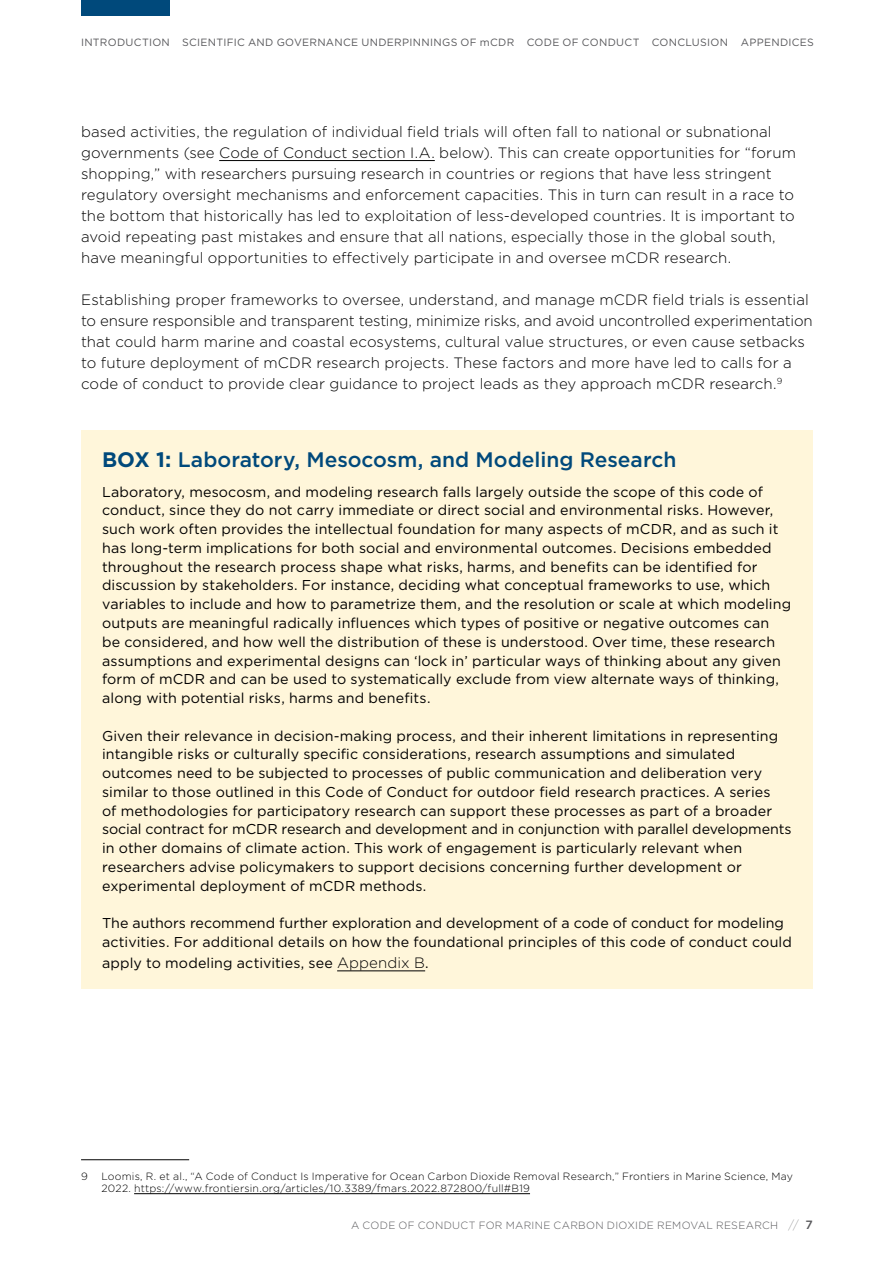
<style>
.page{position:relative;width:894px;height:1263px;background:#fff}
.page>*{position:absolute;margin:0;border:0;box-sizing:border-box;transform-origin:0 0}
.t1{font:500 21px "Gotham";color:#00497b}
.t2{font:300 15px/21px "Gotham";letter-spacing:.005em;color:#000}
.t3{font:14.25px/18.8px "Gotham";letter-spacing:.005em;color:#000}
.t4{font:300 10.5px/12px "Gotham";letter-spacing:.02em;color:#000}
.t5{font:10.5px "Gotham";letter-spacing:.03em;color:#58585b}
.t6{font:300 10.5px "Gotham";letter-spacing:.03em;color:#58585b}
.s1{font-weight:700}
.s2{font-weight:300;font-size:15px}
.s3{font-weight:100;font-size:12px}
.s4{font-weight:500;font-size:12px}
</style>
<div class="page">
<div style="left:81px;top:0;width:89px;height:16px;background:#00497b"></div>
<hr style="left:219px;top:160px;width:215px;height:1px;background:#000">
<div style="left:81px;top:430px;width:731px;height:558px;background:#fff6da"></div>
<hr style="left:337px;top:970px;width:88px;height:1px;background:#000">
<hr style="left:81px;top:1159px;width:108px;height:1px;background:#000">
<hr style="left:134px;top:1193px;width:396px;height:1px;background:#000">
<p class="t5" style="left:81px;top:36px;width:734px">INTRODUCTION SCIENTIFIC AND GOVERNANCE UNDERPINNINGS OF mCDR CODE OF CONDUCT CONCLUSION APPENDICES</p>
<p class="t2" style="left:81px;top:120px;width:716px">based activities, the regulation of individual field trials will often fall to national or subnational governments (see Code of Conduct section I.A. below). This can create opportunities for “forum shopping,” with researchers pursuing research in countries or regions that have less stringent regulatory oversight mechanisms and enforcement capacities. This in turn can result in a race to the bottom that historically has led to exploitation of less-developed countries. It is important to avoid repeating past mistakes and ensure that all nations, especially those in the global south, have meaningful opportunities to effectively participate in and oversee mCDR research.</p>
<p class="t2" style="left:81px;top:288px;width:732px">Establishing proper frameworks to oversee, understand, and manage mCDR field trials is essential to ensure responsible and transparent testing, minimize risks, and avoid uncontrolled experimentation that could harm marine and coastal ecosystems, cultural value structures, or even cause setbacks to future deployment of mCDR research projects. These factors and more have led to calls for a code of conduct to provide clear guidance to project leads as they approach mCDR research.<sup>9</sup></p>
<h1 class="t1" style="left:102px;top:446px;width:575px"><span class="s1">BOX 1:</span> Laboratory, Mesocosm, and Modeling Research</h1>
<p class="t3" style="left:102px;top:482px;width:690px">Laboratory, mesocosm, and modeling research falls largely outside the scope of this code of conduct, since they do not carry immediate or direct social and environmental risks. However, such work often provides the intellectual foundation for many aspects of mCDR, and as such it has long-term implications for both social and environmental outcomes. Decisions embedded throughout the research process shape what risks, harms, and benefits can be identified for discussion by stakeholders. For instance, deciding what conceptual frameworks to use, which variables to include and how to parametrize them, and the resolution or scale at which modeling outputs are meaningful radically influences which types of positive or negative outcomes can<br>be considered, and how well the distribution of these is understood. Over time, these research assumptions and experimental designs can ‘lock in’ particular ways of thinking about any given form of mCDR and can be used to systematically exclude from view alternate ways of thinking, along with potential risks, harms and benefits.</p>
<p class="t3" style="left:102px;top:726px;width:690px">Given their relevance in decision-making process, and their inherent limitations in representing intangible risks or culturally specific considerations, research assumptions and simulated outcomes need to be subjected to processes of public communication and deliberation very similar to those outlined in this Code of Conduct for outdoor field research practices. A series<br>of methodologies for participatory research can support these processes as part of a broader social contract for mCDR research and development and in conjunction with parallel developments in other domains of climate action. This work of engagement is particularly relevant when researchers advise policymakers to support decisions concerning further development or experimental deployment of mCDR methods.</p>
<p class="t3" style="left:102px;top:913px;width:691px">The authors recommend further exploration and development of a code of conduct for modeling activities. For additional details on how the foundational principles of this code of conduct could</p>
<p class="t3" style="left:102px;top:953px;width:328px">apply to modeling activities, see <span class="s2">Appendix B</span>.</p>
<p class="t4" style="left:81px;top:1170px;width:8px">9</p>
<p class="t4" style="left:101px;top:1170px;width:693px">Loomis, R. et al., “A Code of Conduct Is Imperative for Ocean Carbon Dioxide Removal Research,” Frontiers in Marine Science, May<br>2022. https://www.frontiersin.org/articles/10.3389/fmars.2022.872800/full#B19</p>
<p class="t6" style="left:351px;top:1218px;width:463px">A CODE OF CONDUCT FOR MARINE CARBON DIOXIDE REMOVAL RESEARCH <span class="s3">//</span> <span class="s4">7</span></p>
</div>
